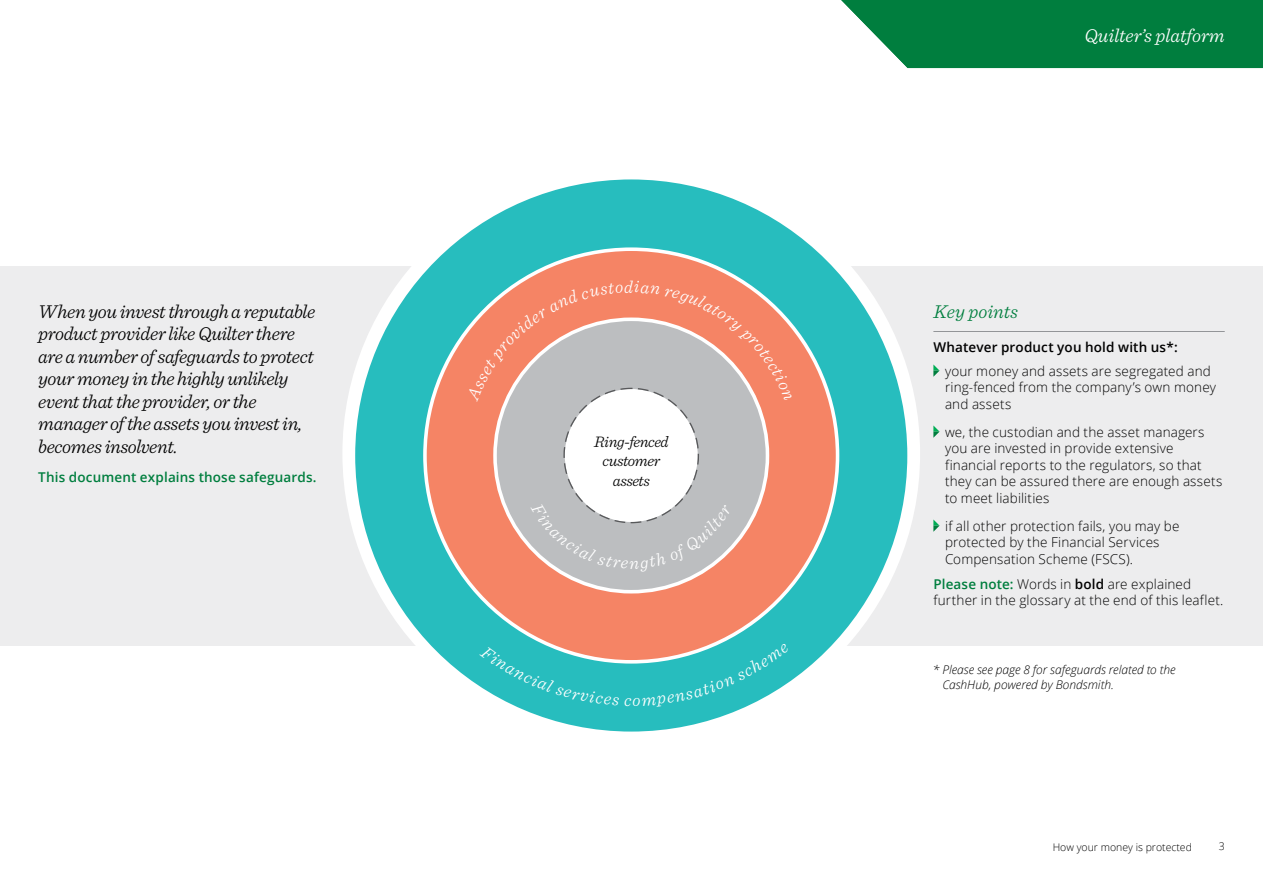
<style>
.page{position:relative;width:1263px;height:893px;background:#fff}
.page>*{position:absolute;margin:0;border:0;box-sizing:border-box;transform-origin:0 0}
.t1{font:italic 300 19.5px/22.5px "Sentinel";letter-spacing:-.025em;color:#000}
.t2{font:italic 300 19.5px "Sentinel";color:#fff}
.t3{font:italic 300 19.5px "Sentinel";color:#007e3e}
.t4{font:italic 300 16.05px/19.2px "Sentinel";letter-spacing:-.03em;color:#000;text-align:center}
.t5{font:300 13.5px/16.5px "Open Sans";letter-spacing:.01em;color:#000}
.t6{font:600 13.5px "Open Sans";letter-spacing:.01em;color:#007e3e}
.t7{font:600 13.5px "Open Sans";letter-spacing:.01em;color:#000}
.t8{font:italic 300 12px/15px "Open Sans";color:#000}
.t9{font:300 10.5px "Open Sans";color:#000}
.s1{font-weight:600;color:#007e3e}
.s2{font-weight:600}
</style>
<div class="page">
<svg style="left:841px;top:0;width:422px;height:68px"></svg>
<div style="left:0;top:266px;width:1263px;height:379px;background:#ededee"></div>
<div style="left:342px;top:165px;width:578px;height:577px;background:#fff;border-radius:50%"></div>
<div style="left:355px;top:179px;width:552px;height:553px;background:#27bdbe;border-radius:50%"></div>
<div style="left:425px;top:249px;width:412px;height:413px;background:#f58465;border-radius:50%"></div>
<svg style="left:495px;top:319px;width:272px;height:273px;fill:#bcbec0"></svg>
<hr style="left:933px;top:331px;width:292px;height:1px;background:#939598">
<svg style="left:933px;top:364px;width:6px;height:13px"></svg>
<svg style="left:933px;top:425px;width:6px;height:13px"></svg>
<svg style="left:933px;top:519px;width:6px;height:13px"></svg>
<svg style="left:479px;top:645px;width:140px;height:61px"></svg>
<svg style="left:625px;top:643px;width:164px;height:64px"></svg>
<svg style="left:466px;top:280px;width:326px;height:291px"></svg>
<h1 class="t1" style="left:38px;top:299px;width:279px">When you invest through a reputable product provider like Quilter there are a number of safeguards to protect your money in the highly unlikely event that the provider, or the manager of the assets you invest in, becomes insolvent.</h1>
<p class="t6" style="left:38px;top:468px;width:280px">This document explains those safeguards.</p>
<p class="t4" style="left:594px;top:431px;width:76px">Ring-fenced customer assets</p>
<h1 class="t2" style="left:1084px;top:21px;width:142px">Quilter’s platform</h1>
<h1 class="t3" style="left:933px;top:297px;width:86px">Key points</h1>
<p class="t7" style="left:933px;top:338px;width:246px">Whatever product you hold with us*:</p>
<p class="t5" style="left:945px;top:362px;width:273px">your money and assets are segregated and ring-fenced from the company’s own money and assets</p>
<p class="t5" style="left:945px;top:423px;width:279px">we, the custodian and the asset managers you are invested in provide extensive financial reports to the regulators, so that they can be assured there are enough assets to meet liabilities</p>
<p class="t5" style="left:945px;top:517px;width:236px">if all other protection fails, you may be protected by the Financial Services<br>Compensation Scheme (FSCS).</p>
<p class="t5" style="left:933px;top:575px;width:291px"><span class="s1">Please note:</span> Words in <span class="s2">bold</span> are explained further in the glossary at the end of this leaflet.</p>
<p class="t8" style="left:942px;top:661px;width:235px;text-indent:-10px">* Please see page 8 for safeguards related to the<br>CashHub, powered by Bondsmith.</p>
<p class="t9" style="left:1053px;top:839px;width:141px">How your money is protected</p>
<p class="t9" style="left:1219px;top:839px;width:7px">3</p>
</div>
